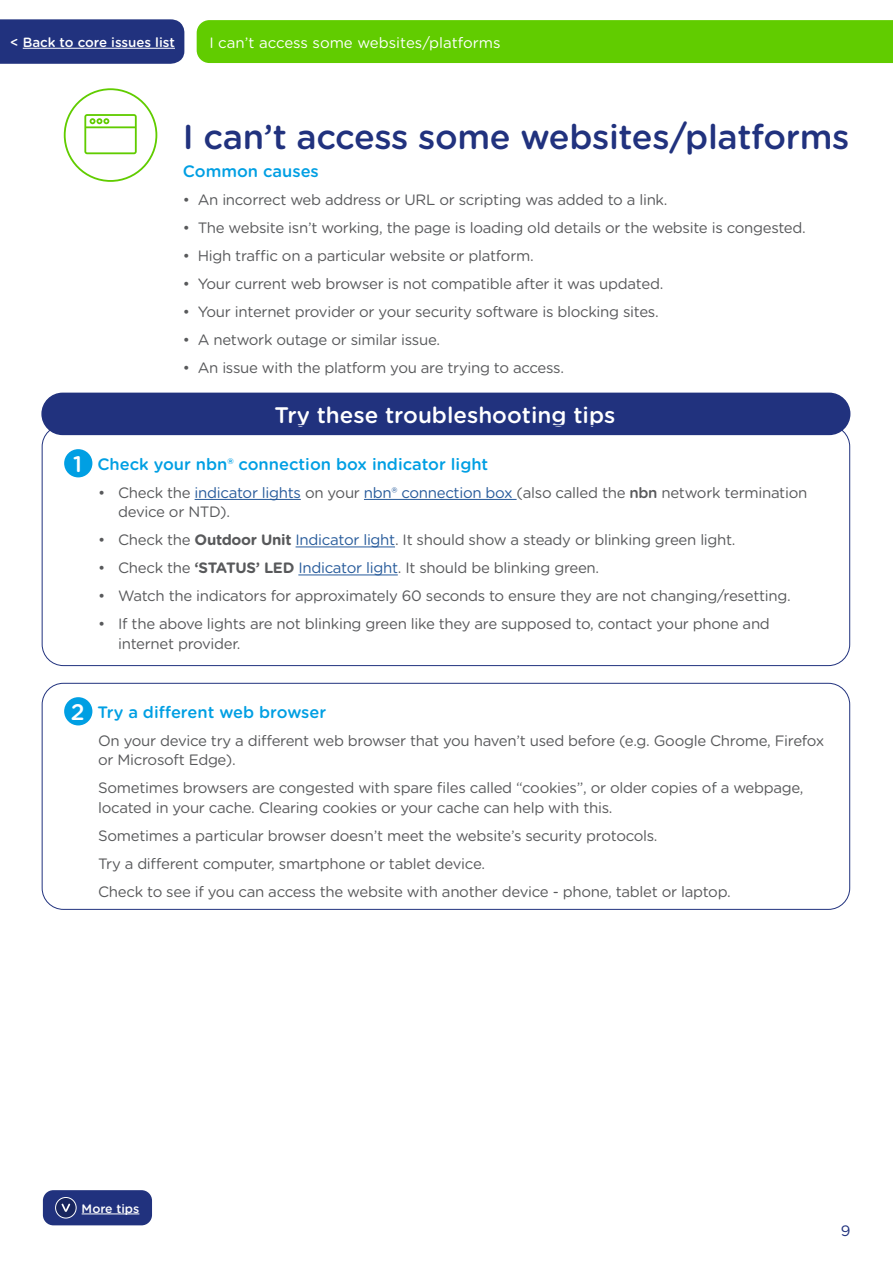
<style>
.page{position:relative;width:893px;height:1263px;background:#fff}
.page>*{position:absolute;margin:0;border:0;box-sizing:border-box;transform-origin:0 0}
.t1{font:500 34.5px "Gotham Rounded";letter-spacing:-.01em;color:#21327e}
.t2{font:500 22.5px "Gotham Rounded";color:#fff}
.t3{font:500 16.5px "Gotham Rounded";color:#009fe3}
.t4{font:15px/19.5px "Gotham Rounded";letter-spacing:-.02em;color:#58595b}
.t5{font:15px "Gotham Rounded";color:#fff}
.t6{font:15px "Gotham Rounded";color:#21327e}
.t7{font:500 13.35px "Gotham Rounded";color:#fff}
.t8{font:500 12.3px "Gotham Rounded";color:#fff}
.s1{font-size:22.5px;color:#fff}
.s2{color:#275b9b}
.s3{font-weight:500}
.s4{font-weight:700}
</style>
<div class="page">
<div style="left:42px;top:683px;width:808px;height:227px;border:1px solid #21327e;border-radius:21px"></div>
<div style="left:64px;top:697px;width:28px;height:28px;background:#009fe3;border-radius:50%"></div>
<svg style="left:64px;top:88px;width:93px;height:94px"></svg>
<div style="left:197px;top:20px;width:696px;height:43px;background:#61cc00"></div>
<div style="left:42px;top:393px;width:808px;height:41px;background:#21327e;border-radius:21px"></div>
<div style="left:41px;top:393px;width:809px;height:42px;border:2px solid #21327e;border-radius:21px"></div>
<div style="left:42px;top:425px;width:808px;height:241px;border:1px solid #21327e;border-radius:21px"></div>
<hr style="left:195px;top:499px;width:106px;height:1px;background:#275b9b">
<hr style="left:364px;top:499px;width:153px;height:1px;background:#275b9b">
<hr style="left:296px;top:546px;width:99px;height:1px;background:#275b9b">
<hr style="left:298px;top:574px;width:100px;height:1px;background:#275b9b">
<div style="left:64px;top:449px;width:28px;height:28px;background:#009fe3;border-radius:50%"></div>
<svg style="left:0;top:19px;width:184px;height:45px;background:#263681"></svg>
<hr style="left:23px;top:48px;width:152px;height:1px;background:#fff">
<div style="left:43px;top:1190px;width:109px;height:35px;background:#21327e;border-radius:10px"></div>
<svg style="left:56px;top:1197px;width:20px;height:21px"></svg>
<svg style="left:62px;top:1204px;width:8px;height:8px"></svg>
<div style="left:55px;top:1197px;width:22px;height:21px;border:1px solid #fff;border-radius:50%"></div>
<hr style="left:82px;top:1213px;width:57px;height:1px;background:#fff">
<p class="t7" style="left:10px;top:33px;width:166px">&lt; Back to core issues list</p>
<p class="t5" style="left:209px;top:32px;width:293px">I can’t access some websites/platforms</p>
<h1 class="t1" style="left:183px;top:112px;width:668px">I can’t access some websites/platforms</h1>
<p class="t3" style="left:183px;top:159px;width:138px">Common causes</p>
<p class="t4" style="left:183px;top:189px;width:486px">• An incorrect web address or URL or scripting was added to a link.</p>
<p class="t4" style="left:183px;top:217px;width:624px">• The website isn’t working, the page is loading old details or the website is congested.</p>
<p class="t4" style="left:183px;top:245px;width:352px">• High traffic on a particular website or platform.</p>
<p class="t4" style="left:183px;top:273px;width:482px">• Your current web browser is not compatible after it was updated.</p>
<p class="t4" style="left:183px;top:301px;width:477px">• Your internet provider or your security software is blocking sites.</p>
<p class="t4" style="left:183px;top:329px;width:259px">• A network outage or similar issue.</p>
<p class="t4" style="left:183px;top:357px;width:383px">• An issue with the platform you are trying to access.</p>
<h2 class="t2" style="left:274px;top:399px;width:342px">Try these troubleshooting tips</h2>
<p class="t3" style="left:73px;top:452px;width:417px"><span class="s1">1</span> Check your nbn® connection box indicator light</p>
<p class="t4" style="left:118px;top:482px;width:691px;text-indent:-20px">• Check the <span class="s2">indicator lights</span> on your <span class="s2">nbn® connection box</span> (also called the <span class="s3">nbn</span> network termination device or NTD).</p>
<p class="t4" style="left:98px;top:530px;width:639px">• Check the <span class="s4">Outdoor Unit</span> <span class="s2">Indicator light</span>. It should show a steady or blinking green light.</p>
<p class="t4" style="left:98px;top:558px;width:503px">• Check the <span class="s4">‘STATUS’ LED</span> <span class="s2">Indicator light</span>. It should be blinking green.</p>
<p class="t4" style="left:98px;top:586px;width:694px">• Watch the indicators for approximately 60 seconds to ensure they are not changing/resetting.</p>
<p class="t4" style="left:118px;top:614px;width:653px;text-indent:-20px">• If the above lights are not blinking green like they are supposed to, contact your phone and internet provider.</p>
<p class="t3" style="left:71px;top:700px;width:257px"><span class="s1">2</span> Try a different web browser</p>
<p class="t4" style="left:98px;top:730px;width:728px">On your device try a different web browser that you haven’t used before (e.g. Google Chrome, Firefox or Microsoft Edge).</p>
<p class="t4" style="left:98px;top:778px;width:707px">Sometimes browsers are congested with spare files called “cookies”, or older copies of a webpage, located in your cache. Clearing cookies or your cache can help with this.</p>
<p class="t4" style="left:98px;top:821px;width:634px;line-height:28px">Sometimes a particular browser doesn’t meet the website’s security protocols.<br>Try a different computer, smartphone or tablet device.<br>Check to see if you can access the website with another device - phone, tablet or laptop.</p>
<p class="t8" style="left:82px;top:1199px;width:59px">More tips</p>
<p class="t6" style="left:841px;top:1220px;width:11px">9</p>
</div>
